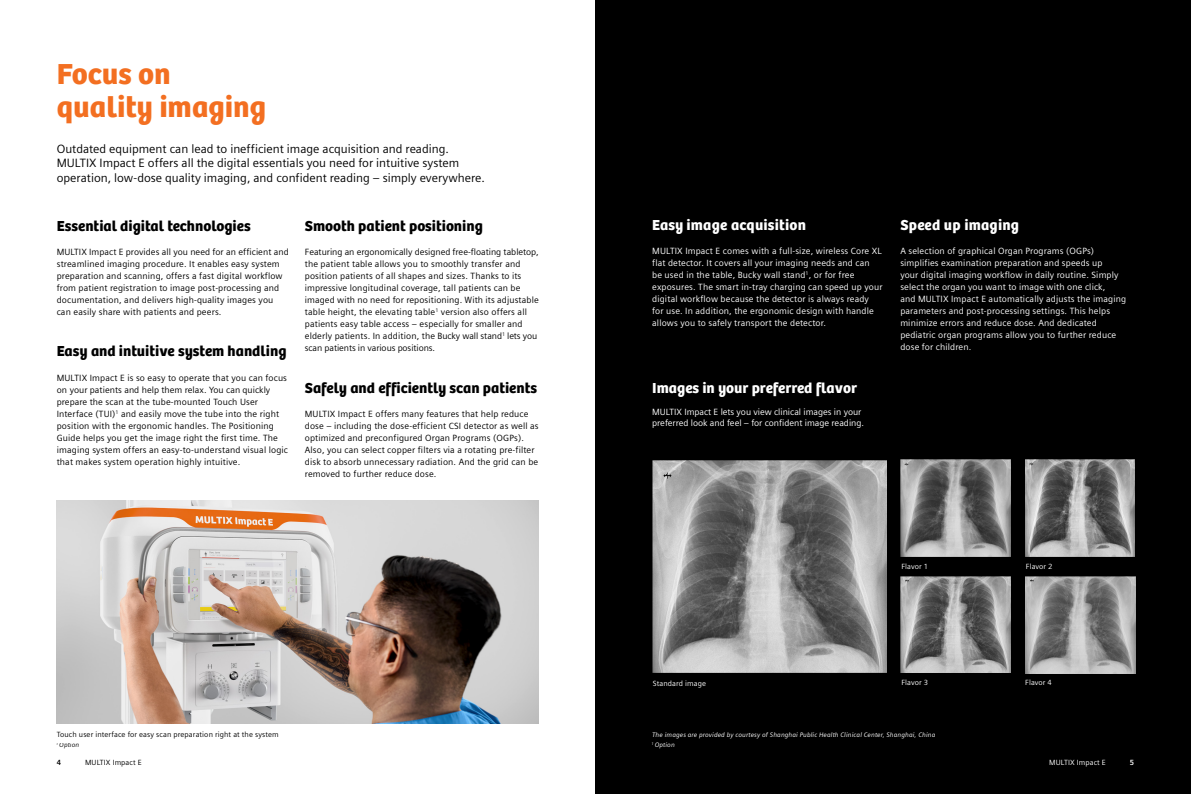
<style>
.page{position:relative;width:1191px;height:794px;background:#fff}
.page>*{position:absolute;margin:0;border:0;box-sizing:border-box;transform-origin:0 0}
.t1{font:30px/33px "SH Bree Headline Regular";color:#f36f21}
.t2{font:15px "SH Bree Headline Regular";color:#000}
.t3{font:15px "SH Bree Headline Regular";color:#fff}
.t4{font:12px/14.4px "Siemens Sans";color:#000}
.t5{font:9px/12px "Siemens Sans";letter-spacing:.015em;color:#000}
.t6{font:9px/12px "Siemens Sans";letter-spacing:.015em;color:#fff}
.t7{font:7.5px "Siemens Sans";letter-spacing:.015em;color:#000}
.t8{font:7.5px "Siemens Sans";letter-spacing:.015em;color:#fff}
.t9{font:700 7.5px "Siemens Sans";color:#000}
.t10{font:700 7.5px "Siemens Sans";color:#fff}
.t11{font:italic 6.5px "Siemens Sans";letter-spacing:.015em;color:#fff}
.t12{font:italic 6.5px "Siemens Sans";letter-spacing:.015em;color:#000}
</style>
<div class="page">
<div style="left:595px;top:0;width:596px;height:794px;background:#000"></div>
<img style="left:652px;top:460px;width:234px;height:212px">
<img style="left:1025px;top:577px;width:110px;height:96px">
<img style="left:1025px;top:460px;width:109px;height:96px">
<img style="left:900px;top:460px;width:110px;height:96px">
<img style="left:900px;top:576px;width:110px;height:96px">
<img style="left:57px;top:501px;width:482px;height:222px">
<h1 class="t1" style="left:57px;top:56px;width:211px">Focus on quality imaging</h1>
<p class="t4" style="left:57px;top:141px;width:430px">Outdated equipment can lead to inefficient image acquisition and reading.<br>MULTIX Impact E offers all the digital essentials you need for intuitive system operation, low-dose quality imaging, and confident reading – simply everywhere.</p>
<h2 class="t2" style="left:57px;top:214px;width:195px">Essential digital technologies</h2>
<p class="t5" style="left:57px;top:246px;width:233px">MULTIX Impact E provides all you need for an efficient and streamlined imaging procedure. It enables easy system preparation and scanning, offers a fast digital workflow from patient registration to image post-processing and documentation, and delivers high-quality images you can easily share with patients and peers.</p>
<h2 class="t2" style="left:57px;top:340px;width:231px">Easy and intuitive system handling</h2>
<p class="t5" style="left:57px;top:371px;width:233px">MULTIX Impact E is so easy to operate that you can focus on your patients and help them relax. You can quickly prepare the scan at the tube-mounted Touch User Interface (TUI)<sup>1</sup> and easily move the tube into the right position with the ergonomic handles. The Positioning Guide helps you get the image right the first time. The imaging system offers an easy-to-understand visual logic that makes system operation highly intuitive.</p>
<h2 class="t2" style="left:305px;top:214px;width:180px">Smooth patient positioning</h2>
<p class="t5" style="left:305px;top:246px;width:235px">Featuring an ergonomically designed free-floating tabletop, the patient table allows you to smoothly transfer and position patients of all shapes and sizes. Thanks to its impressive longitudinal coverage, tall patients can be imaged with no need for repositioning. With its adjustable table height, the elevating table<sup>1</sup> version also offers all patients easy table access – especially for smaller and elderly patients. In addition, the Bucky wall stand<sup>1</sup> lets you scan patients in various positions.</p>
<h2 class="t2" style="left:305px;top:376px;width:234px">Safely and efficiently scan patients</h2>
<p class="t5" style="left:305px;top:407px;width:235px">MULTIX Impact E offers many features that help reduce dose – including the dose-efficient CSI detector as well as optimized and preconfigured Organ Programs (OGPs).<br>Also, you can select copper filters via a rotating pre-filter disk to absorb unnecessary radiation. And the grid can be removed to further reduce dose.</p>
<h2 class="t3" style="left:652px;top:213px;width:155px">Easy image acquisition</h2>
<p class="t6" style="left:652px;top:245px;width:232px">MULTIX Impact E comes with a full-size, wireless Core XL flat detector. It covers all your imaging needs and can<br>be used in the table, Bucky wall stand<sup>1</sup>, or for free exposures. The smart in-tray charging can speed up your digital workflow because the detector is always ready for use. In addition, the ergonomic design with handle allows you to safely transport the detector.</p>
<h2 class="t3" style="left:652px;top:376px;width:206px">Images in your preferred flavor</h2>
<p class="t6" style="left:652px;top:407px;width:213px;line-height:10.8px">MULTIX Impact E lets you view clinical images in your preferred look and feel – for confident image reading.</p>
<h2 class="t3" style="left:900px;top:213px;width:120px">Speed up imaging</h2>
<p class="t6" style="left:900px;top:245px;width:227px">A selection of graphical Organ Programs (OGPs) simplifies examination preparation and speeds up<br>your digital imaging workflow in daily routine. Simply select the organ you want to image with one click,<br>and MULTIX Impact E automatically adjusts the imaging parameters and post-processing settings. This helps minimize errors and reduce dose. And dedicated pediatric organ programs allow you to further reduce dose for children.</p>
<p class="t8" style="left:901px;top:562px;width:28px">Flavor 1</p>
<p class="t8" style="left:1025px;top:562px;width:28px">Flavor 2</p>
<p class="t8" style="left:653px;top:679px;width:55px">Standard image</p>
<p class="t8" style="left:1025px;top:678px;width:28px">Flavor 4</p>
<p class="t8" style="left:901px;top:678px;width:28px">Flavor 3</p>
<p class="t7" style="left:57px;top:730px;width:223px">Touch user interface for easy scan preparation right at the system</p>
<p class="t9" style="left:57px;top:758px;width:6px">4</p>
<p class="t7" style="left:85px;top:758px;width:58px">MULTIX Impact E</p>
<p class="t8" style="left:1049px;top:758px;width:58px">MULTIX Impact E</p>
<p class="t10" style="left:1130px;top:758px;width:6px">5</p>
<p class="t11" style="left:652px;top:731px;width:285px">The images are provided by courtesy of Shanghai Public Health Clinical Center, Shanghai, China</p>
<p class="t12" style="left:56px;top:741px;width:25px"><sup>1</sup> Option</p>
<p class="t11" style="left:651px;top:741px;width:25px"><sup>1</sup> Option</p>
</div>
